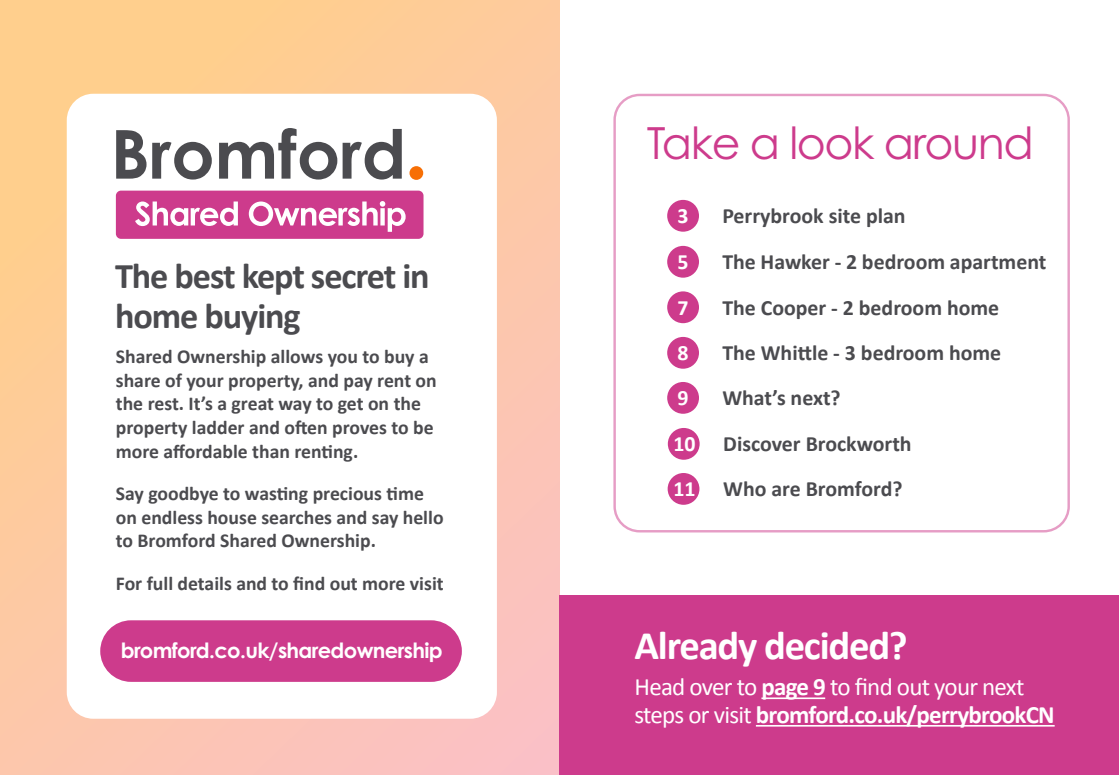
<style>
.page{position:relative;width:1119px;height:775px;background:#fff}
.page>*{position:absolute;margin:0;border:0;box-sizing:border-box;transform-origin:0 0}
.RHS_Title{font:44.31px "Century Gothic Pro";letter-spacing:-.03em;color:#cd3b8c}
.LHS_Title{font:700 40.62px "Calibri";letter-spacing:-.03em;color:#fff}
.LHS_Title-2{font:700 36.25px/39.8px "Calibri";letter-spacing:-.03em;color:#4b4b4f}
.LHS_Decided_Text{font:25px/27.5px "Calibri";letter-spacing:-.03em;color:#fff}
.Contents_Grey{font:700 21.81px "Calibri";color:#4b4b4f}
.Contents_Grey-2{font:700 21.81px "Calibri";color:#fff}
.SO_-_P_Body{font:700 21.06px "Century Gothic Pro";letter-spacing:-.03em;color:#fff}
.Bold_Text{font:700 19.69px/23.6px "Calibri";color:#4b4b4f}
.s1{font-weight:700}
</style>
<div class="page">
<div style="left:613px;top:94px;width:457px;height:438px;border:2px solid #cd3b8c;border-radius:25px"></div>
<svg style="left:0;top:0;width:559px;height:775px;background:#fdc9a3"></svg>
<div style="left:559px;top:595px;width:560px;height:180px;background:#cd3b8c"></div>
<div style="left:68px;top:95px;width:428px;height:623px;background:#fff;border-radius:25px"></div>
<div style="left:67px;top:94px;width:430px;height:625px;border:2px solid #fff;border-radius:25px"></div>
<div style="left:100px;top:620px;width:362px;height:62px;background:#cd3b8c;border-radius:31px"></div>
<div style="left:667px;top:200px;width:32px;height:32px;background:#cd3b8c;border-radius:50%"></div>
<hr style="left:761px;top:697px;width:64px;height:2px;background:#fff">
<hr style="left:756px;top:725px;width:298px;height:2px;background:#fff">
<svg style="left:116px;top:130px;width:96px;height:50px"></svg>
<svg style="left:219px;top:128px;width:118px;height:52px"></svg>
<svg style="left:343px;top:129px;width:59px;height:51px"></svg>
<div style="left:409px;top:166px;width:14px;height:14px;background:#f76f05;border-radius:50%"></div>
<div style="left:116px;top:191px;width:307px;height:48px;background:#cd3b8c;border-radius:5px"></div>
<svg style="left:135px;top:202px;width:103px;height:24px"></svg>
<svg style="left:249px;top:201px;width:157px;height:31px"></svg>
<div style="left:667px;top:291px;width:32px;height:32px;background:#cd3b8c;border-radius:50%"></div>
<div style="left:667px;top:382px;width:32px;height:32px;background:#cd3b8c;border-radius:50%"></div>
<div style="left:667px;top:246px;width:32px;height:32px;background:#cd3b8c;border-radius:50%"></div>
<div style="left:667px;top:337px;width:32px;height:32px;background:#cd3b8c;border-radius:50%"></div>
<div style="left:668px;top:428px;width:31px;height:32px;background:#cd3b8c;border-radius:50%"></div>
<div style="left:667px;top:473px;width:32px;height:32px;background:#cd3b8c;border-radius:50%"></div>
<h1 class="LHS_Title-2" style="left:115px;top:255px;width:316px">The best kept secret in home buying</h1>
<p class="Bold_Text" style="left:116px;top:344px;width:322px">Shared Ownership allows you to buy a share of your property, and pay rent on the rest. It’s a great way to get on the property ladder and often proves to be more affordable than renting.</p>
<p class="Bold_Text" style="left:116px;top:481px;width:329px">Say goodbye to wasting precious time on endless house searches and say hello to Bromford Shared Ownership.</p>
<p class="Bold_Text" style="left:116px;top:571px;width:329px">For full details and to find out more visit</p>
<p class="SO_-_P_Body" style="left:121px;top:637px;width:323px">bromford.co.uk/sharedownership</p>
<h1 class="RHS_Title" style="left:647px;top:116px;width:389px">Take a look around</h1>
<p class="Contents_Grey-2" style="left:677px;top:200px;width:13px">3</p>
<p class="Contents_Grey" style="left:722px;top:200px;width:185px">Perrybrook site plan</p>
<p class="Contents_Grey-2" style="left:677px;top:246px;width:13px">5</p>
<p class="Contents_Grey" style="left:722px;top:246px;width:326px">The Hawker - 2 bedroom apartment</p>
<p class="Contents_Grey-2" style="left:677px;top:292px;width:13px">7</p>
<p class="Contents_Grey" style="left:722px;top:292px;width:278px">The Cooper - 2 bedroom home</p>
<p class="Contents_Grey-2" style="left:677px;top:337px;width:13px">8</p>
<p class="Contents_Grey" style="left:722px;top:337px;width:280px">The Whittle - 3 bedroom home</p>
<p class="Contents_Grey-2" style="left:677px;top:382px;width:13px">9</p>
<p class="Contents_Grey" style="left:722px;top:382px;width:120px">What’s next?</p>
<p class="Contents_Grey-2" style="left:673px;top:428px;width:24px">10</p>
<p class="Contents_Grey" style="left:723px;top:428px;width:190px">Discover Brockworth</p>
<p class="Contents_Grey-2" style="left:673px;top:473px;width:24px">11</p>
<p class="Contents_Grey" style="left:723px;top:473px;width:181px">Who are Bromford?</p>
<h1 class="LHS_Title" style="left:634px;top:617px;width:275px">Already decided?</h1>
<p class="LHS_Decided_Text" style="left:634px;top:673px;width:422px">Head over to <span class="s1">page 9</span> to find out your next steps or visit <span class="s1">bromford.co.uk/perrybrookCN</span></p>
</div>
